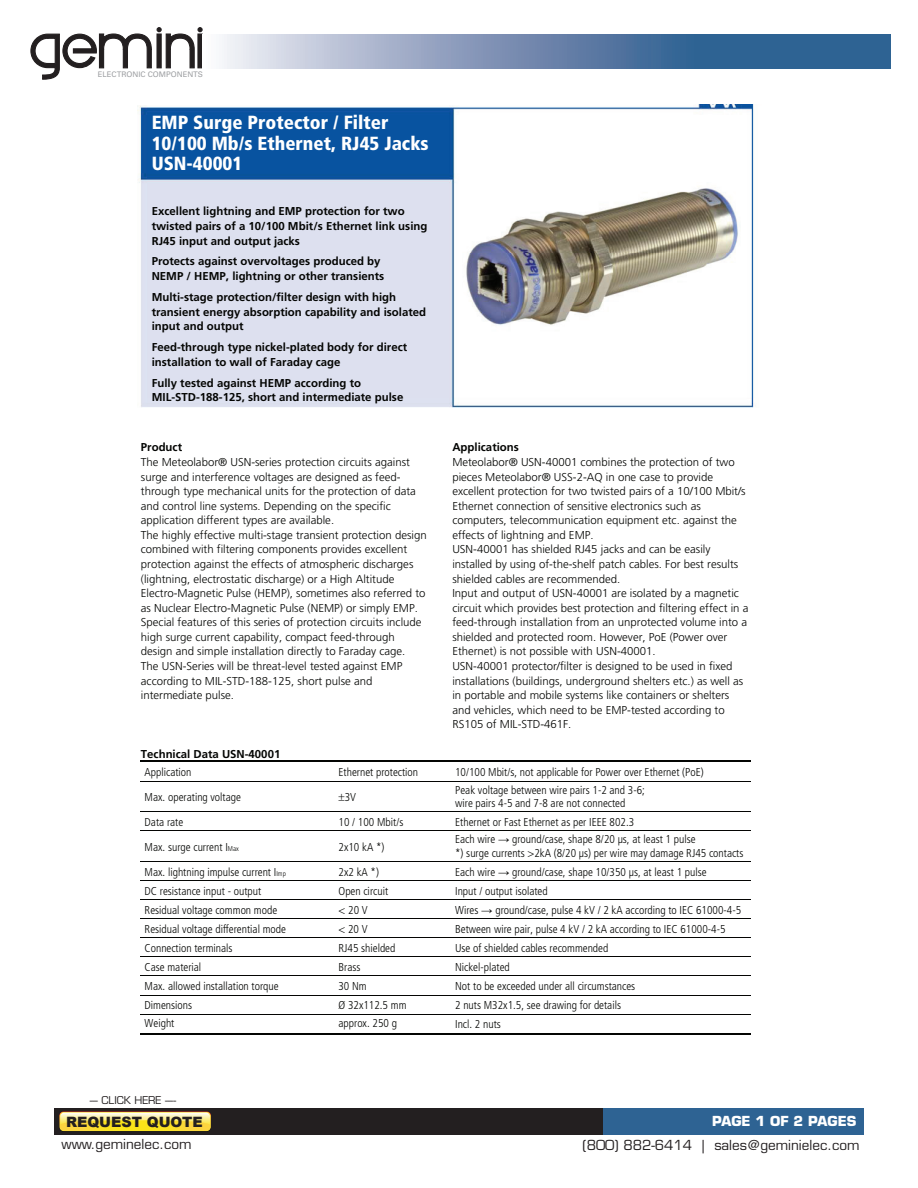
<style>
.page{position:relative;width:918px;height:1188px;background:#fff}
.page>*{position:absolute;margin:0;border:0;box-sizing:border-box;transform-origin:0 0}
.t1{font:900 condensed 19.05px/20.2px "Frutiger LT Std";color:#fff}
.t2{font:900 14.25px "Arial";color:#231f20}
.t3{font:13.5px "Eurostile LT Std";color:#231f20}
.t4{font:700 13.5px "Eurostile LT Std";color:#fff}
.t5{font:300 11.4px/14.5px "Frutiger LT Std";color:#040503}
.t6{font:300 condensed 11.4px/13.4px "Frutiger LT Std";color:#040503}
.t7{font:700 11.4px/14.5px "Frutiger LT Std";color:#040503}
.t8{font:10.5px "Eurostile LT Std";color:#231f20}
.t9{font:7.65px "Univers LT Std";color:#9d9fa2}
.s1{font-size:7.05px}
.s2{font-family:"Arial";font-weight:400;font-stretch:normal}
</style>
<div class="page">
<div style="left:54px;top:1108px;width:562px;height:27px;background:#231f20"></div>
<svg style="left:59px;top:1112px;width:152px;height:19px;background:#f9e565"></svg>
<div style="left:603px;top:1108px;width:261px;height:27px;background:#2e6393"></div>
<svg style="left:30px;top:27px;width:173px;height:53px"></svg>
<svg style="left:202px;top:34px;width:688px;height:35px;background:#7692b4"></svg>
<img style="left:137px;top:105px;width:617px;height:303px">
<img style="left:462px;top:183px;width:279px;height:149px">
<hr style="left:141px;top:760px;width:610px;height:2px;background:#040503">
<hr style="left:141px;top:781px;width:610px;height:1px;background:#040503">
<hr style="left:141px;top:812px;width:610px;height:1px;background:#040503">
<hr style="left:141px;top:831px;width:610px;height:1px;background:#040503">
<hr style="left:141px;top:861px;width:610px;height:1px;background:#040503">
<hr style="left:141px;top:880px;width:610px;height:1px;background:#040503">
<hr style="left:141px;top:899px;width:610px;height:1px;background:#040503">
<hr style="left:141px;top:919px;width:610px;height:1px;background:#040503">
<hr style="left:141px;top:938px;width:610px;height:1px;background:#040503">
<hr style="left:141px;top:957px;width:610px;height:1px;background:#040503">
<hr style="left:141px;top:976px;width:610px;height:1px;background:#040503">
<hr style="left:141px;top:995px;width:610px;height:1px;background:#040503">
<hr style="left:141px;top:1014px;width:610px;height:1px;background:#040503">
<hr style="left:141px;top:1033px;width:610px;height:2px;background:#040503">
<p class="t9" style="left:98px;top:70px;width:107px">ELECTRONIC COMPONENTS</p>
<h1 class="t1" style="left:152px;top:113px;width:279px">EMP Surge Protector / Filter<br>10/100 Mb/s Ethernet, RJ45 Jacks<br>USN-40001</h1>
<p class="t7" style="left:152px;top:204px;width:277px">Excellent lightning and EMP protection for two twisted pairs of a 10/100 Mbit/s Ethernet link using<br>RJ45 input and output jacks</p>
<p class="t7" style="left:152px;top:254px;width:234px">Protects against overvoltages produced by<br>NEMP / HEMP, lightning or other transients</p>
<p class="t7" style="left:152px;top:290px;width:276px">Multi-stage protection/filter design with high transient energy absorption capability and isolated input and output</p>
<p class="t7" style="left:152px;top:340px;width:257px">Feed-through type nickel-plated body for direct installation to wall of Faraday cage</p>
<p class="t7" style="left:152px;top:375px;width:253px">Fully tested against HEMP according to<br>MIL-STD-188-125, short and intermediate pulse</p>
<p class="t7" style="left:141px;top:440px;width:43px">Product</p>
<p class="t5" style="left:141px;top:455px;width:287px">The Meteolabor® USN-series protection circuits against surge and interference voltages are designed as feed&shy;through type mechanical units for the protection of data and control line systems. Depending on the specific application different types are available.<br>The highly effective multi-stage transient protection design combined with filtering components provides excellent protection against the effects of atmospheric discharges (lightning, electrostatic discharge) or a High Altitude Electro-Magnetic Pulse (HEMP), sometimes also referred to as Nuclear Electro-Magnetic Pulse (NEMP) or simply EMP.<br>Special features of this series of protection circuits include high surge current capability, compact feed-through design and simple installation directly to Faraday cage.<br>The USN-Series will be threat-level tested against EMP according to MIL-STD-188-125, short pulse and intermediate pulse.</p>
<p class="t7" style="left:452px;top:440px;width:68px">Applications</p>
<p class="t5" style="left:452px;top:455px;width:298px">Meteolabor® USN-40001 combines the protection of two pieces Meteolabor® USS-2-AQ in one case to provide excellent protection for two twisted pairs of a 10/100 Mbit/s Ethernet connection of sensitive electronics such as computers, telecommunication equipment etc. against the effects of lightning and EMP.<br>USN-40001 has shielded RJ45 jacks and can be easily installed by using of-the-shelf patch cables. For best results shielded cables are recommended.<br>Input and output of USN-40001 are isolated by a magnetic circuit which provides best protection and filtering effect in a feed-through installation from an unprotected volume into a shielded and protected room. However, PoE (Power over Ethernet) is not possible with USN-40001.<br>USN-40001 protector/filter is designed to be used in fixed installations (buildings, underground shelters etc.) as well as in portable and mobile systems like containers or shelters and vehicles, which need to be EMP-tested according to RS105 of MIL-STD-461F.</p>
<p class="t7" style="left:141px;top:746px;width:141px">Technical Data USN-40001</p>
<p class="t6" style="left:145px;top:766px;width:48px">Application</p>
<p class="t6" style="left:339px;top:766px;width:81px">Ethernet protection</p>
<p class="t6" style="left:455px;top:766px;width:250px">10/100 Mbit/s, not applicable for Power over Ethernet (PoE)</p>
<p class="t6" style="left:145px;top:791px;width:98px">Max. operating voltage</p>
<p class="t6" style="left:345px;top:791px;width:13px">3V</p>
<p class="t6" style="left:455px;top:783px;width:191px">Peak voltage between wire pairs 1-2 and 3-6; wire pairs 4-5 and 7-8 are not connected</p>
<p class="t6" style="left:145px;top:815px;width:40px">Data rate</p>
<p class="t6" style="left:339px;top:815px;width:66px">10 / 100 Mbit/s</p>
<p class="t6" style="left:455px;top:815px;width:181px">Ethernet or Fast Ethernet as per IEEE 802.3</p>
<p class="t6" style="left:145px;top:840px;width:96px">Max. surge current I<span class="s1">Max</span></p>
<p class="t6" style="left:339px;top:840px;width:47px">2x10 kA *)</p>
<p class="t6" style="left:455px;top:833px;width:290px">Each wire <span class="s2">→</span> ground/case, shape 8/20 μs, at least 1 pulse<br>*) surge currents &gt;2kA (8/20 μs) per wire may damage RJ45 contacts</p>
<p class="t6" style="left:145px;top:865px;width:143px">Max. lightning impulse current I<span class="s1">Imp</span></p>
<p class="t6" style="left:339px;top:865px;width:42px">2x2 kA *)</p>
<p class="t6" style="left:455px;top:865px;width:253px">Each wire <span class="s2">→</span> ground/case, shape 10/350 μs, at least 1 pulse</p>
<p class="t6" style="left:145px;top:884px;width:118px">DC resistance input - output</p>
<p class="t6" style="left:339px;top:884px;width:51px">Open circuit</p>
<p class="t6" style="left:455px;top:884px;width:94px">Input / output isolated</p>
<p class="t6" style="left:145px;top:903px;width:134px">Residual voltage common mode</p>
<p class="t6" style="left:339px;top:903px;width:31px">&lt; 20 V</p>
<p class="t6" style="left:455px;top:903px;width:288px">Wires <span class="s2">→</span> ground/case, pulse 4 kV / 2 kA according to IEC 61000-4-5</p>
<p class="t6" style="left:145px;top:922px;width:143px">Residual voltage differential mode</p>
<p class="t6" style="left:339px;top:922px;width:31px">&lt; 20 V</p>
<p class="t6" style="left:455px;top:922px;width:272px">Between wire pair, pulse 4 kV / 2 kA according to IEC 61000-4-5</p>
<p class="t6" style="left:145px;top:942px;width:89px">Connection terminals</p>
<p class="t6" style="left:338px;top:942px;width:58px">RJ45 shielded</p>
<p class="t6" style="left:455px;top:942px;width:155px">Use of shielded cables recommended</p>
<p class="t6" style="left:145px;top:961px;width:58px">Case material</p>
<p class="t6" style="left:339px;top:961px;width:24px">Brass</p>
<p class="t6" style="left:455px;top:961px;width:56px">Nickel-plated</p>
<p class="t6" style="left:145px;top:980px;width:136px">Max. allowed installation torque</p>
<p class="t6" style="left:338px;top:980px;width:30px">30 Nm</p>
<p class="t6" style="left:455px;top:980px;width:182px">Not to be exceeded under all circumstances</p>
<p class="t6" style="left:145px;top:999px;width:49px">Dimensions</p>
<p class="t6" style="left:339px;top:999px;width:69px">Ø 32x112.5 mm</p>
<p class="t6" style="left:455px;top:999px;width:167px">2 nuts M32x1.5, see drawing for details</p>
<p class="t6" style="left:145px;top:1017px;width:31px">Weight</p>
<p class="t6" style="left:339px;top:1017px;width:60px">approx. 250 g</p>
<p class="t6" style="left:455px;top:1017px;width:47px">Incl. 2 nuts</p>
<p class="t8" style="left:90px;top:1094px;width:88px">--- CLICK HERE ----</p>
<p class="t2" style="left:66px;top:1112px;width:138px">REQUEST QUOTE</p>
<p class="t4" style="left:712px;top:1113px;width:146px">PAGE 1 OF 2 PAGES</p>
<p class="t3" style="left:61px;top:1136px;width:132px">www.geminelec.com</p>
<p class="t3" style="left:582px;top:1137px;width:279px">(800) 882-6414 | sales@geminielec.com</p>
</div>
